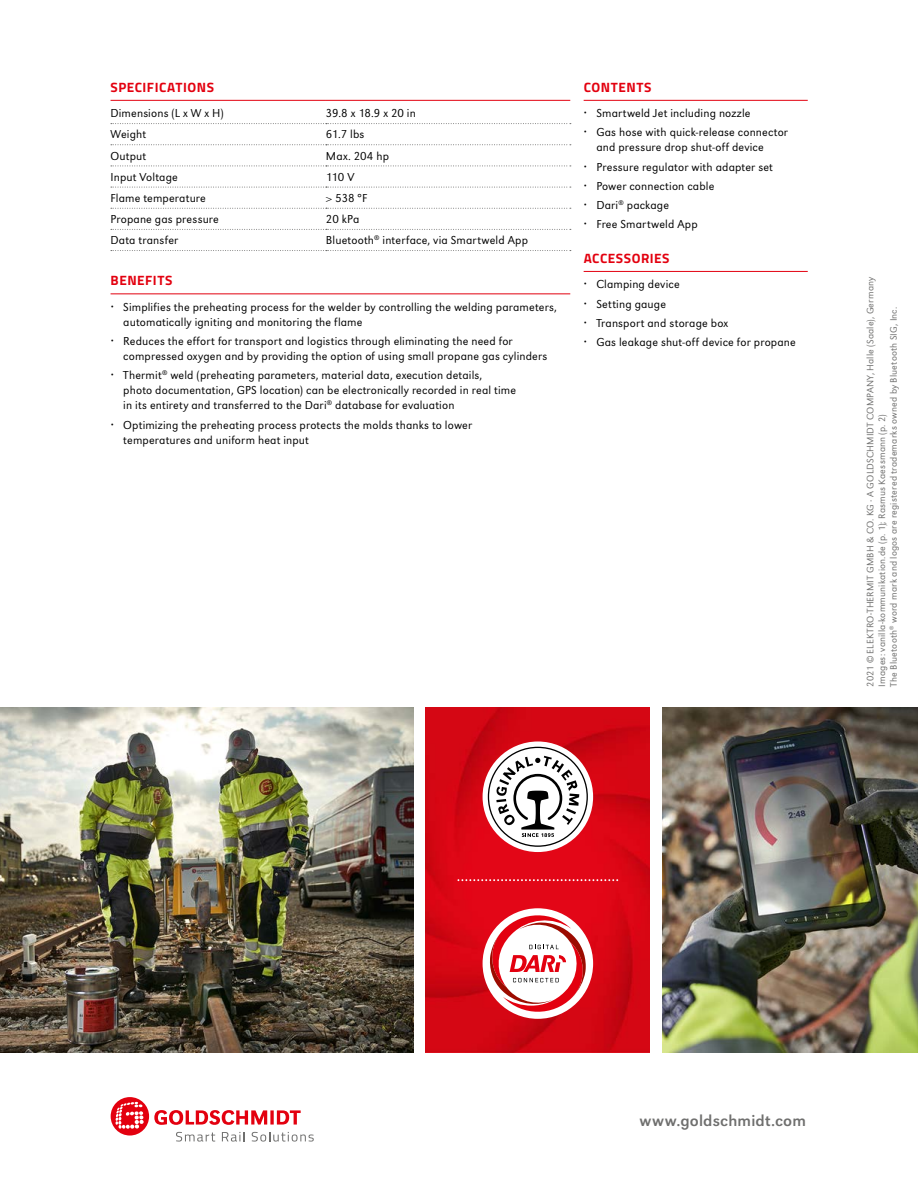
<style>
.page{position:relative;width:918px;height:1188px;background:#fff}
.page>*{position:absolute;margin:0;border:0;box-sizing:border-box;transform-origin:0 0}
.t1{font:16.5px "URW Grotesk";letter-spacing:.01em;color:#6f6f6e}
.t2{font:700 13.5px "Titillium Web";letter-spacing:.04em;color:#e3000f}
.t3{font:300 12px/19.2px "URW Grotesk";letter-spacing:.01em;color:#000}
.t4{font:300 9.75px/11.7px "URW Grotesk";letter-spacing:.02em;color:#6f6f6e}
</style>
<div class="page">
<hr style="left:111px;top:294px;width:459px;height:1px;background:#e3000f">
<hr style="left:111px;top:100px;width:215px;height:1px;background:#e3000f">
<hr style="left:326px;top:100px;width:244px;height:1px;background:#e3000f">
<svg style="left:111px;top:123px;width:460px;height:1px"></svg>
<svg style="left:111px;top:144px;width:460px;height:1px"></svg>
<svg style="left:111px;top:166px;width:460px;height:1px"></svg>
<svg style="left:111px;top:187px;width:460px;height:1px"></svg>
<svg style="left:111px;top:208px;width:460px;height:1px"></svg>
<svg style="left:111px;top:229px;width:460px;height:1px"></svg>
<svg style="left:111px;top:250px;width:460px;height:1px"></svg>
<hr style="left:584px;top:100px;width:224px;height:1px;background:#e3000f">
<hr style="left:584px;top:271px;width:224px;height:1px;background:#e3000f">
<img style="left:663px;top:708px;width:255px;height:344px">
<img style="left:0;top:708px;width:413px;height:344px">
<img style="left:426px;top:708px;width:224px;height:344px">
<div style="left:483px;top:908px;width:110px;height:111px;background:#fff;border-radius:50%"></div>
<svg style="left:489px;top:911px;width:98px;height:105px"></svg>
<div style="left:483px;top:741px;width:110px;height:111px;background:#fff;border-radius:50%"></div>
<svg style="left:488px;top:747px;width:100px;height:100px"></svg>
<svg style="left:457px;top:879px;width:161px;height:2px"></svg>
<svg style="left:111px;top:1097px;width:203px;height:45px"></svg>
<p class="t2" style="left:111px;top:77px;width:105px">SPECIFICATIONS</p>
<p class="t3" style="left:111px;top:104px;width:115px">Dimensions (L x W x H)</p>
<p class="t3" style="left:326px;top:104px;width:91px">39.8 x 18.9 x 20 in</p>
<p class="t3" style="left:111px;top:125px;width:37px">Weight</p>
<p class="t3" style="left:326px;top:125px;width:40px">61.7 lbs</p>
<p class="t3" style="left:111px;top:146px;width:37px">Output</p>
<p class="t3" style="left:326px;top:146px;width:65px">Max. 204 hp</p>
<p class="t3" style="left:111px;top:167px;width:69px">Input Voltage</p>
<p class="t3" style="left:326px;top:167px;width:30px">110 V</p>
<p class="t3" style="left:111px;top:188px;width:97px">Flame temperature</p>
<p class="t3" style="left:326px;top:188px;width:43px">&gt; 538 °F</p>
<p class="t3" style="left:111px;top:210px;width:110px">Propane gas pressure</p>
<p class="t3" style="left:326px;top:210px;width:35px">20 kPa</p>
<p class="t3" style="left:111px;top:231px;width:69px">Data transfer</p>
<p class="t3" style="left:326px;top:231px;width:204px">Bluetooth<sup>®</sup> interface, via Smartweld App</p>
<p class="t2" style="left:111px;top:270px;width:63px">BENEFITS</p>
<p class="t3" style="left:123px;top:299px;width:435px;line-height:15px">Simplifies the preheating process for the welder by controlling the welding parameters, automatically igniting and monitoring the flame</p>
<p class="t3" style="left:123px;top:334px;width:426px;line-height:15px">Reduces the effort for transport and logistics through eliminating the need for compressed oxygen and by providing the option of using small propane gas cylinders</p>
<p class="t3" style="left:123px;top:368px;width:394px;line-height:15px">Thermit<sup>®</sup> weld (preheating parameters, material data, execution details,<br>photo documentation, GPS location) can be electronically recorded in real time in its entirety and transferred to the Dari<sup>®</sup> database for evaluation</p>
<p class="t3" style="left:123px;top:417px;width:350px;line-height:15px">Optimizing the preheating process protects the molds thanks to lower temperatures and uniform heat input</p>
<p class="t2" style="left:584px;top:77px;width:69px">CONTENTS</p>
<p class="t3" style="left:596px;top:104px;width:193px">Smartweld Jet including nozzle<br>Gas hose with quick-release connector</p>
<p class="t3" style="left:596px;top:138px;width:178px">and pressure drop shut-off device<br>Pressure regulator with adapter set<br>Power connection cable<br>Dari<sup>®</sup> package<br>Free Smartweld App</p>
<p class="t2" style="left:584px;top:248px;width:87px">ACCESSORIES</p>
<p class="t3" style="left:596px;top:275px;width:201px">Clamping device<br>Setting gauge<br>Transport and storage box<br>Gas leakage shut-off device for propane</p>
<p class="t4" style="left:864px;top:687px;width:412px;rotate:-90deg">2021 © ELEKTRO-THERMIT GMBH &amp; CO. KG · A GOLDSCHMIDT COMPANY, Halle (Saale), Germany<br>Images: vanilla-kommunikation.de (p. 1); Rasmus Kaessmann (p. 2)<br>The Bluetooth<sup>®</sup> word mark and logos are registered trademarks owned by Bluetooth SIG, Inc.</p>
<h1 class="t1" style="left:640px;top:1111px;width:168px">www.goldschmidt.com</h1>
</div>
